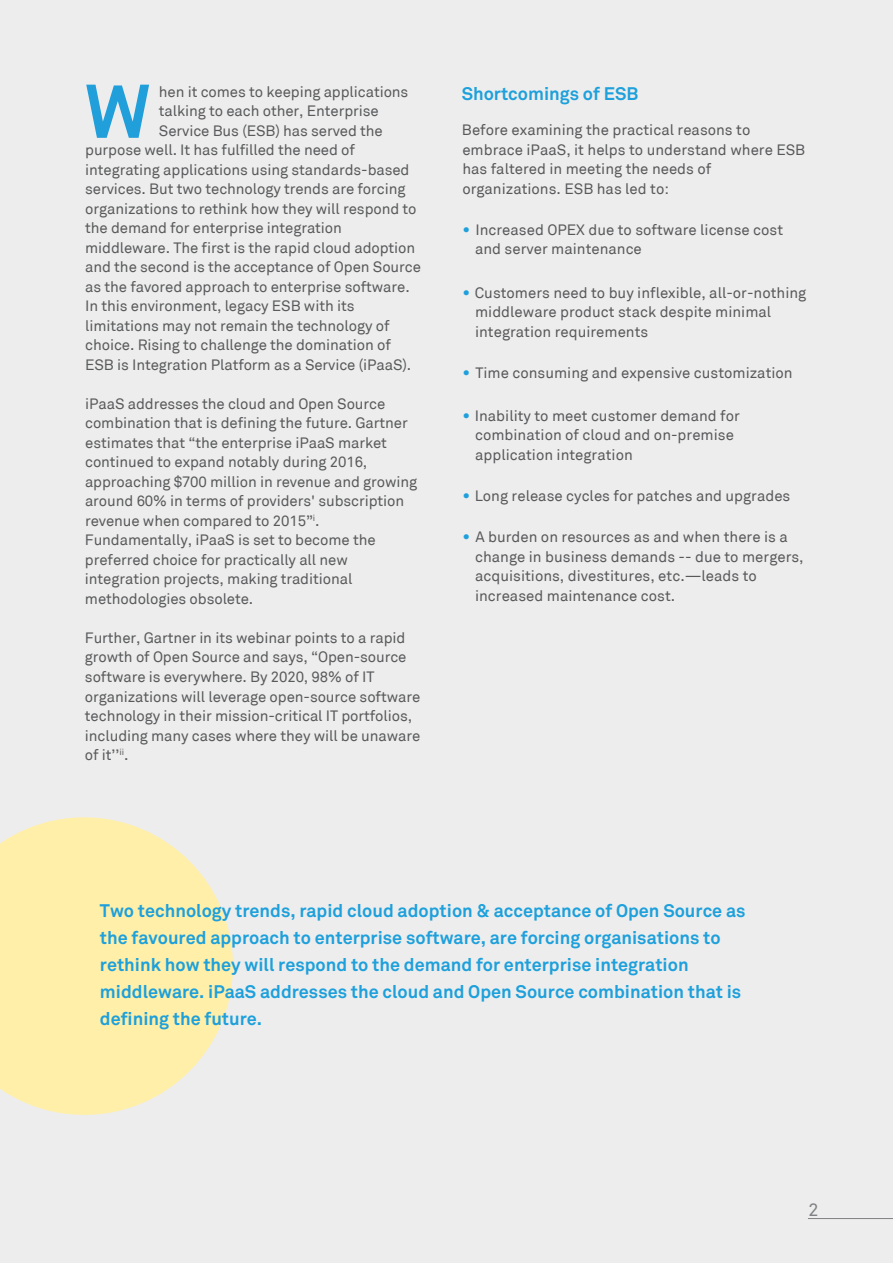
<style>
.page{position:relative;width:893px;height:1263px;background:#eeeded}
.page>*{position:absolute;margin:0;border:0;box-sizing:border-box;transform-origin:0 0}
.t1{font:700 75px "Akkurat";color:#209fda}
.t2{font:700 18px/27px "Akkurat";color:#1da0db}
.t3{font:18px "Akkurat Mono";color:#808285}
.t4{font:15px/19.5px "Akkurat";letter-spacing:-.005em;color:#585a5b}
.t5{font:15px/19.5px "Akkurat";color:#58595b}
.s1{font-weight:700;font-size:18px;color:#1da0db}
</style>
<div class="page">
<hr style="left:808px;top:1218px;width:85px;height:1px;background:#808285">
<svg style="left:0;top:817px;width:233px;height:298px;fill:#ffefa8"></svg>
<h1 class="t1" style="left:85px;top:64px;width:67px">W</h1>
<p class="t4" style="left:159px;top:82px;width:251px">hen it comes to keeping applications</p>
<p class="t4" style="left:159px;top:102px;width:221px">talking to each other, Enterprise</p>
<p class="t4" style="left:159px;top:121px;width:225px">Service Bus (ESB) has served the</p>
<p class="t4" style="left:85px;top:141px;width:271px">purpose well. It has fulfilled the need of</p>
<p class="t4" style="left:85px;top:160px;width:326px">integrating applications using standards-based</p>
<p class="t4" style="left:85px;top:180px;width:322px">services. But two technology trends are forcing</p>
<p class="t4" style="left:85px;top:199px;width:333px">organizations to rethink how they will respond to</p>
<p class="t4" style="left:85px;top:219px;width:258px">the demand for enterprise integration</p>
<p class="t4" style="left:85px;top:238px;width:332px">middleware. The first is the rapid cloud adoption</p>
<p class="t4" style="left:85px;top:258px;width:337px">and the second is the acceptance of Open Source</p>
<p class="t4" style="left:85px;top:277px;width:326px">as the favored approach to enterprise software.</p>
<p class="t4" style="left:85px;top:297px;width:271px">In this environment, legacy ESB with its</p>
<p class="t4" style="left:85px;top:316px;width:306px">limitations may not remain the technology of</p>
<p class="t4" style="left:85px;top:336px;width:307px">choice. Rising to challenge the domination of</p>
<p class="t4" style="left:85px;top:355px;width:328px">ESB is Integration Platform as a Service (iPaaS).</p>
<p class="t4" style="left:85px;top:394px;width:334px">iPaaS addresses the cloud and Open Source combination that is defining the future. Gartner estimates that “the enterprise iPaaS market continued to expand notably during 2016, approaching $700 million in revenue and growing around 60% in terms of providers' subscription revenue when compared to 2015”<sup>i</sup>.<br>Fundamentally, iPaaS is set to become the preferred choice for practically all new integration projects, making traditional methodologies obsolete.</p>
<p class="t4" style="left:85px;top:628px;width:337px">Further, Gartner in its webinar points to a rapid growth of Open Source and says, “Open-source software is everywhere. By 2020, 98% of IT organizations will leverage open-source software technology in their mission-critical IT portfolios, including many cases where they will be unaware of it’’<sup>ii</sup>.</p>
<p class="t2" style="left:462px;top:80px;width:178px">Shortcomings of ESB</p>
<p class="t5" style="left:462px;top:121px;width:345px">Before examining the practical reasons to embrace iPaaS, it helps to understand where ESB has faltered in meeting the needs of organizations. ESB has led to:</p>
<p class="t5" style="left:475px;top:220px;width:310px;text-indent:-13px"><span class="s1">•</span> Increased OPEX due to software license cost and server maintenance</p>
<p class="t5" style="left:475px;top:283px;width:333px;text-indent:-13px"><span class="s1">•</span> Customers need to buy inflexible, all-or-nothing middleware product stack despite minimal integration requirements</p>
<p class="t5" style="left:462px;top:363px;width:332px"><span class="s1">•</span> Time consuming and expensive customization</p>
<p class="t5" style="left:475px;top:406px;width:266px;text-indent:-13px"><span class="s1">•</span> Inability to meet customer demand for combination of cloud and on-premise application integration</p>
<p class="t5" style="left:462px;top:486px;width:330px"><span class="s1">•</span> Long release cycles for patches and upgrades</p>
<p class="t5" style="left:475px;top:527px;width:330px;text-indent:-13px"><span class="s1">•</span> A burden on resources as and when there is a change in business demands -- due to mergers, acquisitions, divestitures, etc.—leads to increased maintenance cost.</p>
<p class="t2" style="left:100px;top:897px;width:647px">Two technology trends, rapid cloud adoption &amp; acceptance of Open Source as the favoured approach to enterprise software, are forcing organisations to rethink how they will respond to the demand for enterprise integration middleware. iPaaS addresses the cloud and Open Source combination that is defining the future.</p>
<p class="t3" style="left:808px;top:1199px;width:13px">2</p>
</div>
